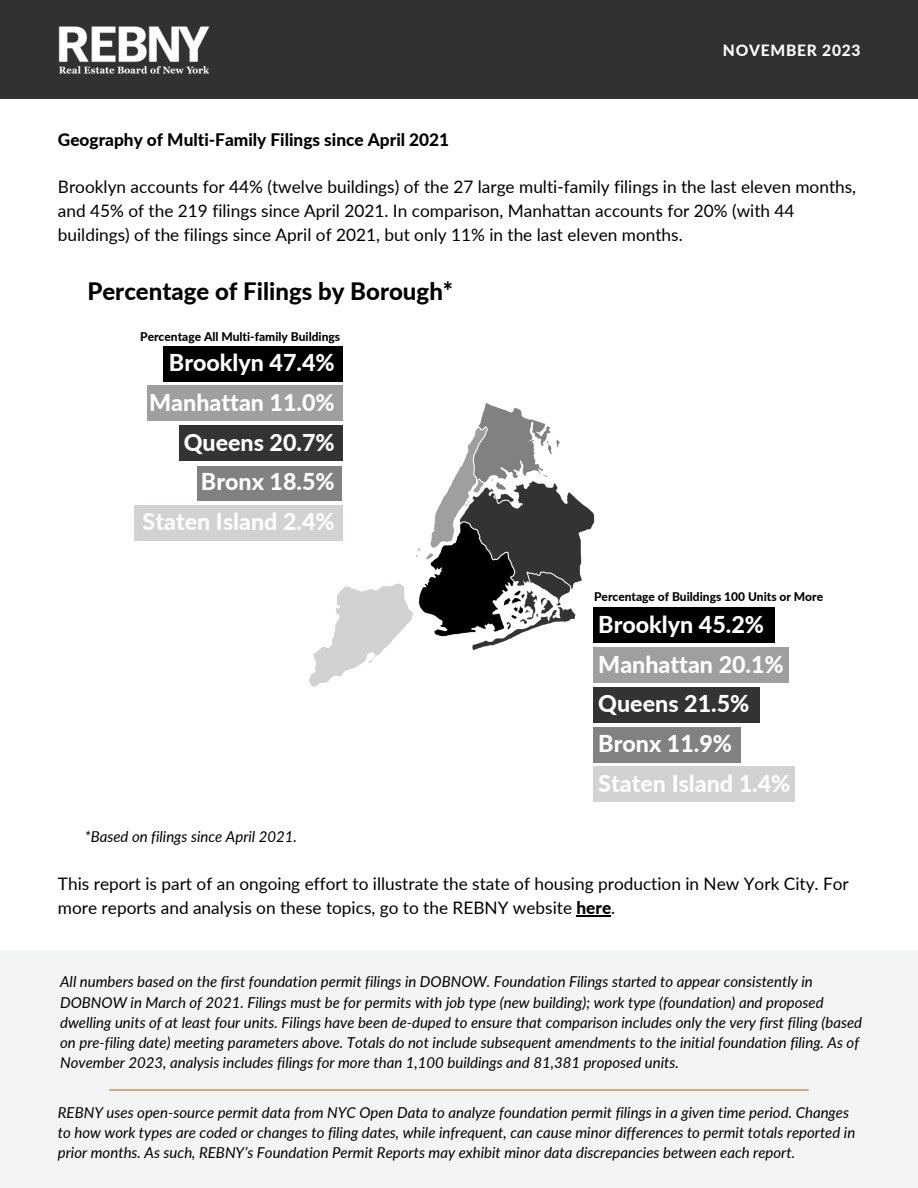
<style>
.page{position:relative;width:918px;height:1188px;background:#fff}
.page>*{position:absolute;margin:0;border:0;box-sizing:border-box;transform-origin:0 0}
.t1{font:800 24px "Lato";color:#000}
.t2{font:800 23.25px "Lato";color:#fff}
.t3{font:17.25px/23.7px "Lato";color:#000}
.t4{font:800 17.25px "Lato";color:#000}
.t5{font:800 15.6px "Lato";letter-spacing:.05em;color:#fff}
.t6{font:italic 15px/20.2px "Lato";color:#000}
.t7{font:800 12px "Lato";color:#000}
.s1{font-weight:800}
</style>
<div class="page">
<div style="left:0;top:0;width:918px;height:98px;background:#313131"></div>
<img style="left:58px;top:26px;width:152px;height:48px">
<div style="left:0;top:951px;width:918px;height:237px;background:#f3f4f4"></div>
<hr style="left:577px;top:915px;width:34px;height:1px;background:#000">
<div style="left:147px;top:386px;width:195px;height:35px;background:#9f9f9f"></div>
<div style="left:163px;top:346px;width:179px;height:35px;background:#000"></div>
<div style="left:179px;top:425px;width:163px;height:36px;background:#333"></div>
<div style="left:198px;top:467px;width:144px;height:34px;background:#818181"></div>
<div style="left:134px;top:505px;width:208px;height:35px;background:#d3d1d1"></div>
<div style="left:594px;top:647px;width:195px;height:36px;background:#9f9f9f"></div>
<div style="left:594px;top:607px;width:181px;height:36px;background:#000"></div>
<div style="left:594px;top:687px;width:166px;height:36px;background:#333"></div>
<div style="left:594px;top:727px;width:147px;height:36px;background:#818181"></div>
<div style="left:594px;top:767px;width:201px;height:35px;background:#d3d1d1"></div>
<img style="left:300px;top:397px;width:295px;height:299px">
<hr style="left:109px;top:1089px;width:700px;height:2px;background:#a57f2b">
<p class="t5" style="left:723px;top:41px;width:139px">NOVEMBER 2023</p>
<p class="t4" style="left:58px;top:129px;width:393px">Geography of Multi-Family Filings since April 2021</p>
<p class="t3" style="left:58px;top:175px;width:800px">Brooklyn accounts for 44% (twelve buildings) of the 27 large multi-family filings in the last eleven months, and 45% of the 219 filings since April 2021. In comparison, Manhattan accounts for 20% (with 44 buildings) of the filings since April of 2021, but only 11% in the last eleven months.</p>
<p class="t1" style="left:87px;top:277px;width:367px">Percentage of Filings by Borough*</p>
<p class="t7" style="left:140px;top:329px;width:202px">Percentage All Multi-family Buildings</p>
<p class="t2" style="left:169px;top:348px;width:167px">Brooklyn 47.4%</p>
<p class="t2" style="left:149px;top:388px;width:187px">Manhattan 11.0%</p>
<p class="t2" style="left:184px;top:428px;width:153px">Queens 20.7%</p>
<p class="t2" style="left:201px;top:467px;width:135px">Bronx 18.5%</p>
<p class="t2" style="left:143px;top:507px;width:194px">Staten Island 2.4%</p>
<p class="t6" style="left:85px;top:826px;width:214px">*Based on filings since April 2021.</p>
<p class="t7" style="left:594px;top:589px;width:231px">Percentage of Buildings 100 Units or More</p>
<p class="t2" style="left:598px;top:610px;width:167px">Brooklyn 45.2%</p>
<p class="t2" style="left:598px;top:650px;width:187px">Manhattan 20.1%</p>
<p class="t2" style="left:598px;top:689px;width:153px">Queens 21.5%</p>
<p class="t2" style="left:598px;top:729px;width:135px">Bronx 11.9%</p>
<p class="t2" style="left:598px;top:769px;width:194px">Staten Island 1.4%</p>
<p class="t3" style="left:58px;top:872px;width:792px">This report is part of an ongoing effort to illustrate the state of housing production in New York City. For more reports and analysis on these topics, go to the REBNY website <span class="s1">here</span>.</p>
<p class="t6" style="left:60px;top:971px;width:803px">All numbers based on the first foundation permit filings in DOBNOW. Foundation Filings started to appear consistently in DOBNOW in March of 2021. Filings must be for permits with job type (new building); work type (foundation) and proposed dwelling units of at least four units. Filings have been de-duped to ensure that comparison includes only the very first filing (based on pre-filing date) meeting parameters above. Totals do not include subsequent amendments to the initial foundation filing. As of November 2023, analysis includes filings for more than 1,100 buildings and 81,381 proposed units.</p>
<p class="t6" style="left:58px;top:1102px;width:799px">REBNY uses open-source permit data from NYC Open Data to analyze foundation permit filings in a given time period. Changes to how work types are coded or changes to filing dates, while infrequent, can cause minor differences to permit totals reported in prior months. As such, REBNY’s Foundation Permit Reports may exhibit minor data discrepancies between each report.</p>
</div>
